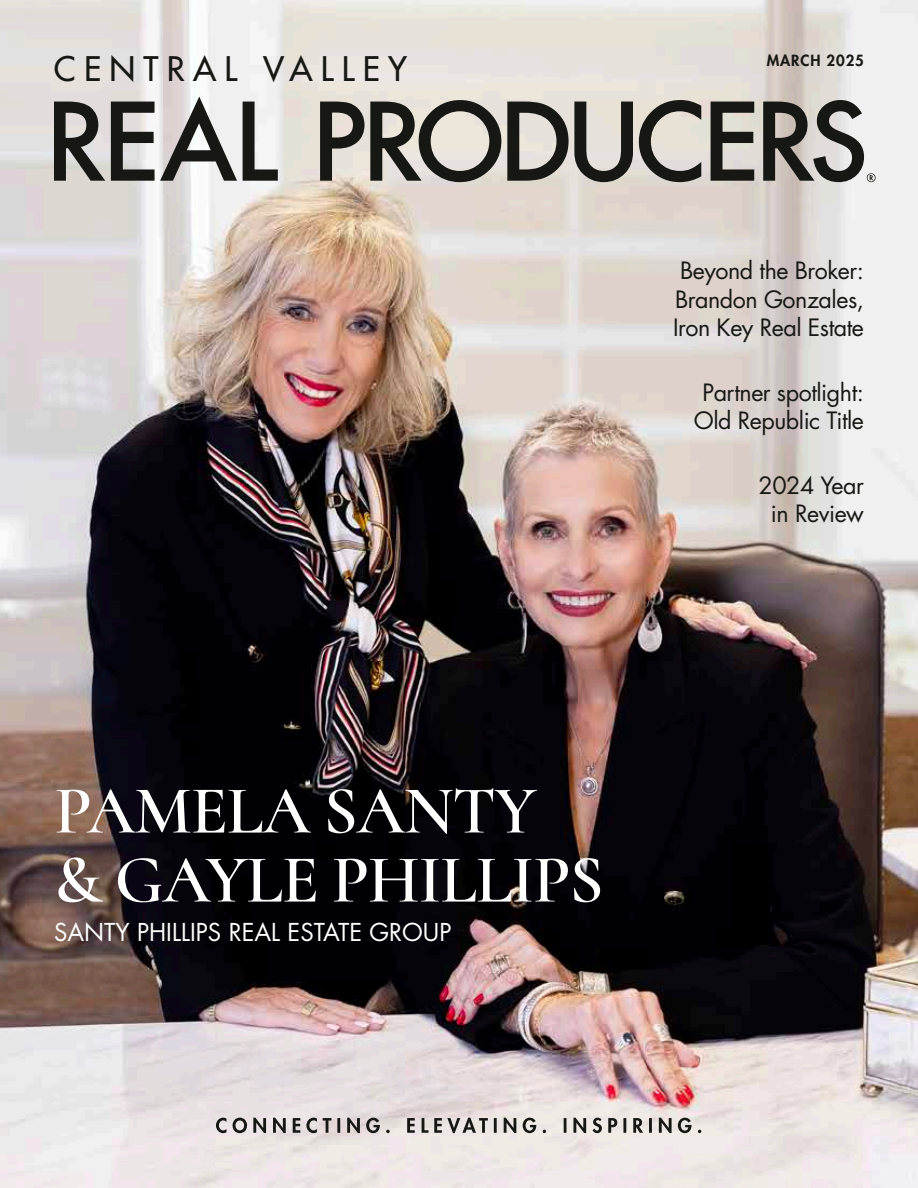
<style>
.page{position:relative;width:918px;height:1188px;background:#fff}
.page>*{position:absolute;margin:0;border:0;box-sizing:border-box;transform-origin:0 0}
.t1{font:600 68.25px/69px "Cormorant";letter-spacing:-.02em;color:#fff}
.t2{font:500 33px "Futura Std";letter-spacing:.25em;color:#171713}
.t3{font:24px "Futura Std";color:#fff}
.t4{font:23.25px/28.5px "Futura Std";letter-spacing:-.02em;color:#171713;text-align:center}
.t5{font:800 15px "Futura Std";letter-spacing:.06em;color:#171713}
</style>
<div class="page">
<img style="left:0;top:0;width:918px;height:1188px">
<svg style="left:216px;top:1118px;width:485px;height:15px;background:#a8a3a0"></svg>
<svg style="left:54px;top:97px;width:822px;height:85px;background:#989590"></svg>
<h2 class="t2" style="left:54px;top:48px;width:355px">CENTRAL VALLEY</h2>
<p class="t5" style="left:767px;top:51px;width:99px">MARCH 2025</p>
<p class="t4" style="left:673px;top:256px;width:192px;text-align:justify">Beyond the Broker:<br>Brandon Gonzales, Iron Key Real Estate</p>
<p class="t4" style="left:694px;top:378px;width:172px">Partner spotlight:<br>Old Republic Title</p>
<p class="t4" style="left:759px;top:471px;width:107px">2024 Year in Review</p>
<h1 class="t1" style="left:54px;top:776px;width:551px">PAMELA SANTY<br>&amp; GAYLE PHILLIPS</h1>
<p class="t3" style="left:54px;top:916px;width:399px">SANTY PHILLIPS REAL ESTATE GROUP</p>
</div>
